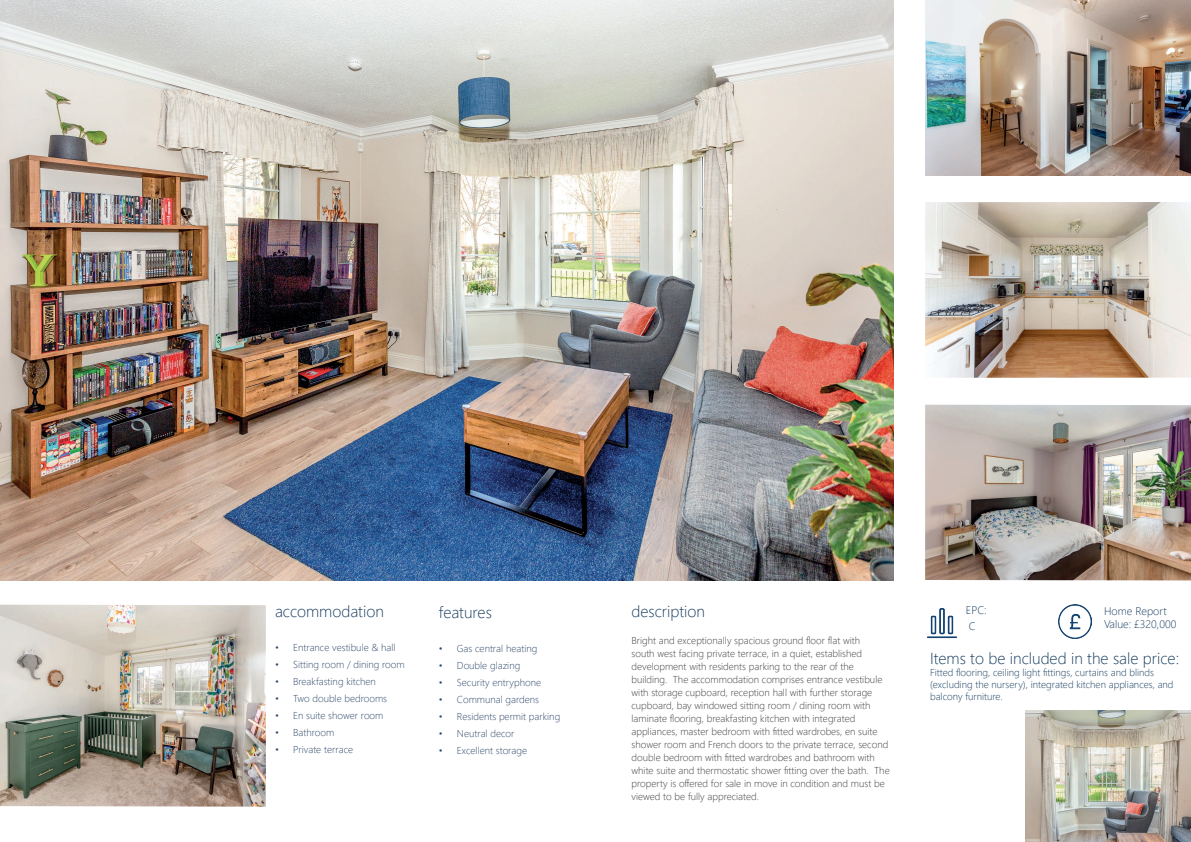
<style>
.page{position:relative;width:1191px;height:842px;background:#fff}
.page>*{position:absolute;margin:0;border:0;box-sizing:border-box;transform-origin:0 0}
.t1{font:300 16px "Segoe UI";color:#173d5f}
.t2{font:300 11px/16px "Segoe UI";color:#153c5f}
.t3{font:300 10px/13px "Segoe UI";color:#3e3e3f}
.t4{font:300 10px "Segoe UI";color:#2f486a}
.t5{font:300 10px/12px "Segoe UI";color:#173d5f}
</style>
<div class="page">
<img style="left:0;top:0;width:893px;height:580px">
<img style="left:925px;top:0;width:266px;height:176px">
<img style="left:925px;top:202px;width:266px;height:176px">
<img style="left:925px;top:405px;width:266px;height:175px">
<img style="left:1058px;top:605px;width:33px;height:33px">
<img style="left:927px;top:608px;width:30px;height:31px">
<img style="left:0;top:605px;width:266px;height:202px">
<img style="left:1025px;top:711px;width:166px;height:131px">
<h1 class="t1" style="left:275px;top:596px;width:110px">accommodation</h1>
<p class="t4" style="left:275px;top:638px;width:122px">• Entrance vestibule &amp; hall</p>
<p class="t4" style="left:275px;top:655px;width:131px">• Sitting room / dining room</p>
<p class="t4" style="left:275px;top:672px;width:102px">• Breakfasting kitchen</p>
<p class="t4" style="left:275px;top:689px;width:114px">• Two double bedrooms</p>
<p class="t4" style="left:275px;top:706px;width:110px">• En suite shower room</p>
<p class="t4" style="left:275px;top:723px;width:61px">• Bathroom</p>
<p class="t4" style="left:275px;top:740px;width:80px">• Private terrace</p>
<h1 class="t1" style="left:439px;top:597px;width:54px">features</h1>
<p class="t4" style="left:439px;top:639px;width:100px">• Gas central heating</p>
<p class="t4" style="left:439px;top:656px;width:83px">• Double glazing</p>
<p class="t4" style="left:439px;top:673px;width:104px">• Security entryphone</p>
<p class="t4" style="left:439px;top:690px;width:102px">• Communal gardens</p>
<p class="t4" style="left:439px;top:707px;width:123px">• Residents permit parking</p>
<p class="t4" style="left:439px;top:724px;width:77px">• Neutral decor</p>
<p class="t4" style="left:439px;top:741px;width:90px">• Excellent storage</p>
<h1 class="t1" style="left:631px;top:596px;width:75px">description</h1>
<p class="t3" style="left:631px;top:633px;width:260px">Bright and exceptionally spacious ground floor flat with<br>south west facing private terrace, in a quiet, established development with residents parking to the rear of the building. The accommodation comprises entrance vestibule with storage cupboard, reception hall with further storage cupboard, bay windowed sitting room / dining room with laminate flooring, breakfasting kitchen with integrated appliances, master bedroom with fitted wardrobes, en suite shower room and French doors to the private terrace, second double bedroom with fitted wardrobes and bathroom with white suite and thermostatic shower fitting over the bath. The property is offered for sale in move in condition and must be viewed to be fully appreciated.</p>
<p class="t2" style="left:966px;top:600px;width:22px">EPC:<br>C</p>
<p class="t2" style="left:1104px;top:603px;width:74px;line-height:13.2px">Home Report<br>Value: £320,000</p>
<h1 class="t1" style="left:930px;top:643px;width:251px">Items to be included in the sale price:</h1>
<p class="t5" style="left:930px;top:665px;width:245px">Fitted flooring, ceiling light fittings, curtains and blinds (excluding the nursery), integrated kitchen appliances, and balcony furniture.</p>
</div>
